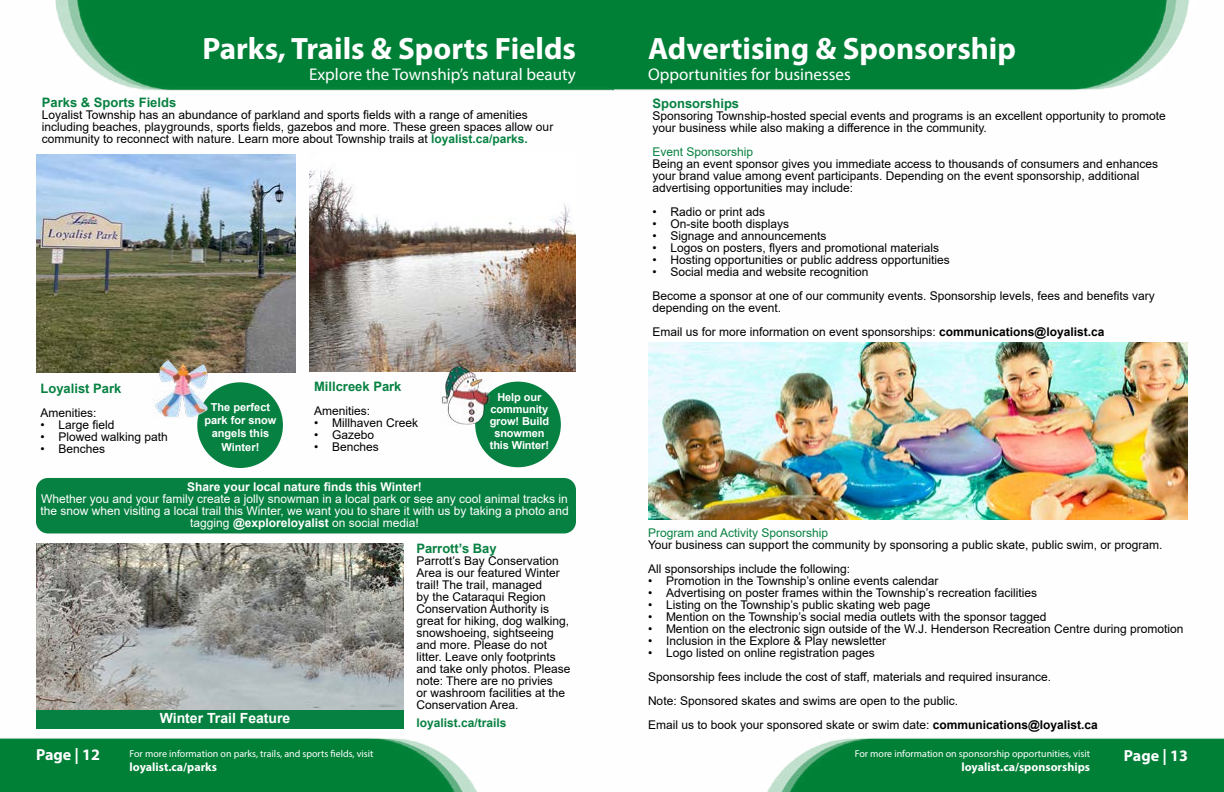
<style>
.page{position:relative;width:1224px;height:792px;background:#fff}
.page>*{position:absolute;margin:0;border:0;box-sizing:border-box;transform-origin:0 0}
.t1{font:700 31px "Myriad Pro";color:#fff}
.t2{font:17px "Myriad Pro";color:#fff}
.t3{font:700 16px "Myriad Pro";color:#fff}
.t4{font:700 14px "Arial";color:#fff}
.t5{font:700 13px "Arial";color:#078141}
.t6{font:12px/12px "Arial";color:#000}
.t7{font:12px/12px "Arial";color:#fff;text-align:center}
.t8{font:12px "Arial";color:#078141}
.t9{font:700 12px "Myriad Pro";color:#fff}
.t10{font:700 12px "Arial";color:#fff}
.t11{font:700 12px "Arial";color:#078141}
.t12{font:700 11px/12px "Arial";letter-spacing:-.01em;color:#fff;text-align:center}
.t13{font:10px "Myriad Pro";color:#fff}
.s1{font-weight:700;color:#078141}
.s2{font-weight:700}
</style>
<div class="page">
<img style="left:0;top:0;width:1224px;height:792px">
<img style="left:36px;top:154px;width:259px;height:219px">
<img style="left:310px;top:153px;width:266px;height:219px">
<img style="left:36px;top:543px;width:367px;height:167px">
<div style="left:36px;top:710px;width:367px;height:19px;background:#078141"></div>
<img style="left:648px;top:342px;width:540px;height:178px">
<div style="left:36px;top:478px;width:540px;height:55px;background:#078141;border-radius:12px"></div>
<div style="left:197px;top:382px;width:86px;height:86px;background:#078141;border-radius:50%"></div>
<div style="left:475px;top:382px;width:86px;height:85px;background:#078141;border-radius:50%"></div>
<img style="left:153px;top:358px;width:60px;height:61px">
<img style="left:439px;top:365px;width:54px;height:60px">
<h1 class="t1" style="left:202px;top:29px;width:375px">Parks, Trails &amp; Sports Fields</h1>
<h2 class="t2" style="left:309px;top:63px;width:268px">Explore the Township’s natural beauty</h2>
<p class="t5" style="left:42px;top:93px;width:136px">Parks &amp; Sports Fields</p>
<p class="t6" style="left:42px;top:109px;width:513px">Loyalist Township has an abundance of parkland and sports fields with a range of amenities including beaches, playgrounds, sports fields, gazebos and more. These green spaces allow our community to reconnect with nature. Learn more about Township trails at <span class="s1">loyalist.ca/parks.</span></p>
<p class="t5" style="left:40px;top:379px;width:82px">Loyalist Park</p>
<p class="t6" style="left:40px;top:406px;width:58px">Amenities:</p>
<p class="t6" style="left:40px;top:418px;width:76px">• Large field</p>
<p class="t6" style="left:40px;top:430px;width:129px">• Plowed walking path</p>
<p class="t6" style="left:40px;top:442px;width:66px">• Benches</p>
<p class="t5" style="left:314px;top:377px;width:89px">Millcreek Park</p>
<p class="t6" style="left:314px;top:405px;width:58px">Amenities:</p>
<p class="t6" style="left:314px;top:417px;width:106px">• Millhaven Creek</p>
<p class="t6" style="left:314px;top:429px;width:62px">• Gazebo</p>
<p class="t6" style="left:314px;top:441px;width:66px">• Benches</p>
<p class="t12" style="left:204px;top:401px;width:73px;line-height:13.2px">The perfect park for snow angels this<br>Winter!</p>
<p class="t12" style="left:490px;top:392px;width:61px">Help our community grow! Build snowmen this Winter!</p>
<p class="t10" style="left:187px;top:479px;width:236px">Share your local nature finds this Winter!</p>
<p class="t7" style="left:40px;top:493px;width:530px">Whether you and your family create a jolly snowman in a local park or see any cool animal tracks in the snow when visiting a local trail this Winter, we want you to share it with us by taking a photo and tagging <span class="s2">@exploreloyalist</span> on social media!</p>
<h3 class="t3" style="left:36px;top:744px;width:66px">Page | 12</h3>
<p class="t4" style="left:160px;top:708px;width:132px">Winter Trail Feature</p>
<p class="t13" style="left:130px;top:747px;width:245px">For more information on parks, trails, and sports fields, visit</p>
<p class="t9" style="left:130px;top:759px;width:89px">loyalist.ca/parks</p>
<p class="t5" style="left:416px;top:540px;width:82px">Parrott’s Bay</p>
<p class="t6" style="left:416px;top:555px;width:156px">Parrott’s Bay Conservation<br>Area is our featured Winter trail! The trail, managed<br>by the Cataraqui Region<br>Conservation Authority is great for hiking, dog walking, snowshoeing, sightseeing and more. Please do not litter. Leave only footprints and take only photos. Please note: There are no privies<br>or washroom facilities at the<br>Conservation Area.</p>
<p class="t11" style="left:416px;top:715px;width:92px">loyalist.ca/trails</p>
<h1 class="t1" style="left:648px;top:29px;width:369px">Advertising &amp; Sponsorship</h1>
<h2 class="t2" style="left:648px;top:63px;width:204px">Opportunities for businesses</h2>
<p class="t5" style="left:652px;top:94px;width:88px">Sponsorships</p>
<p class="t6" style="left:652px;top:109px;width:515px">Sponsoring Township-hosted special events and programs is an excellent opportunity to promote your business while also making a difference in the community.</p>
<p class="t8" style="left:652px;top:143px;width:102px">Event Sponsorship</p>
<p class="t6" style="left:652px;top:157px;width:507px">Being an event sponsor gives you immediate access to thousands of consumers and enhances your brand value among event participants. Depending on the event sponsorship, additional advertising opportunities may include:</p>
<p class="t6" style="left:652px;top:205px;width:114px">• Radio or print ads</p>
<p class="t6" style="left:652px;top:217px;width:138px">• On-site booth displays</p>
<p class="t6" style="left:652px;top:229px;width:176px">• Signage and announcements</p>
<p class="t6" style="left:652px;top:241px;width:288px">• Logos on posters, flyers and promotional materials</p>
<p class="t6" style="left:652px;top:253px;width:299px">• Hosting opportunities or public address opportunities</p>
<p class="t6" style="left:652px;top:259px;width:504px;line-height:24px">• Social media and website recognition<br>Become a sponsor at one of our community events. Sponsorship levels, fees and benefits vary</p>
<p class="t6" style="left:652px;top:295px;width:453px;line-height:24px">depending on the event.<br>Email us for more information on event sponsorships: <span class="s2">communications@loyalist.ca</span></p>
<p class="t8" style="left:648px;top:525px;width:182px">Program and Activity Sponsorship</p>
<p class="t6" style="left:648px;top:533px;width:516px;line-height:24px">Your business can support the community by sponsoring a public skate, public swim, or program.<br>All sponsorships include the following:</p>
<p class="t6" style="left:648px;top:575px;width:292px">• Promotion in the Township’s online events calendar</p>
<p class="t6" style="left:648px;top:587px;width:391px">• Advertising on poster frames within the Township’s recreation facilities</p>
<p class="t6" style="left:648px;top:599px;width:284px">• Listing on the Township’s public skating web page</p>
<p class="t6" style="left:648px;top:611px;width:400px">• Mention on the Township’s social media outlets with the sponsor tagged</p>
<p class="t6" style="left:648px;top:623px;width:537px">• Mention on the electronic sign outside of the W.J. Henderson Recreation Centre during promotion</p>
<p class="t6" style="left:648px;top:635px;width:240px">• Inclusion in the Explore &amp; Play newsletter</p>
<p class="t6" style="left:648px;top:641px;width:451px;line-height:24px">• Logo listed on online registration pages<br>Sponsorship fees include the cost of staff, materials and required insurance.<br>Note: Sponsored skates and swims are open to the public.<br>Email us to book your sponsored skate or swim date: <span class="s2">communications@loyalist.ca</span></p>
<p class="t13" style="left:855px;top:747px;width:237px">For more information on sponsorship opportunities, visit</p>
<p class="t9" style="left:961px;top:759px;width:130px">loyalist.ca/sponsorships</p>
<h3 class="t3" style="left:1124px;top:746px;width:66px">Page | 13</h3>
</div>
